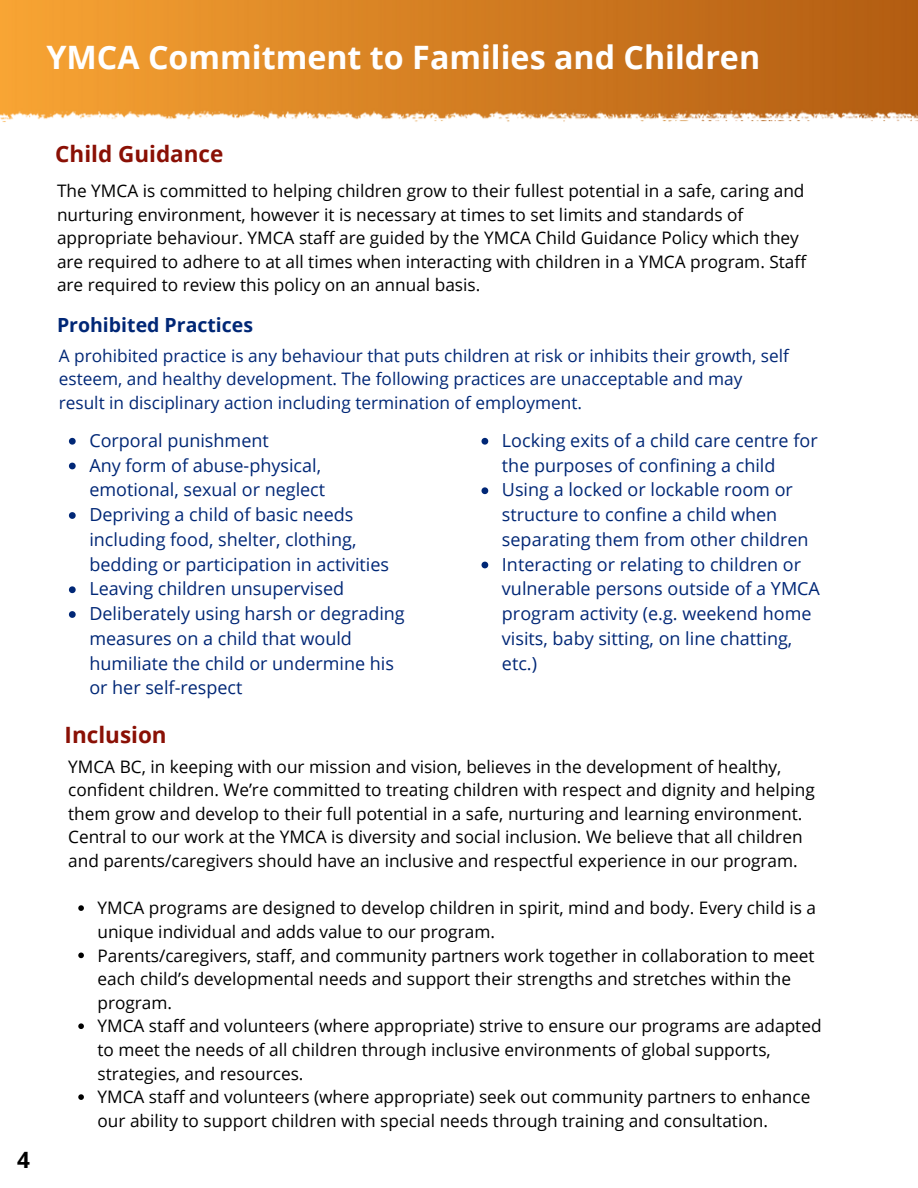
<style>
.page{position:relative;width:918px;height:1188px;background:#fff}
.page>*{position:absolute;margin:0;border:0;box-sizing:border-box;transform-origin:0 0}
.t1{font:700 32.25px "Open Sans";color:#fff}
.t2{font:700 22.5px "Open Sans";color:#8a1005}
.t3{font:700 22.5px "Open Sans";color:#000}
.t4{font:700 19.5px "Open Sans";color:#002776}
.t5{font:18px/24.8px "Open Sans";color:#002776}
.t6{font:17.25px/23.7px "Open Sans";color:#000}
.t7{font:17.25px/23.7px "Open Sans";color:#002776}
</style>
<div class="page">
<img style="left:0;top:0;width:918px;height:123px">
<svg style="left:69px;top:438px;width:7px;height:7px"></svg>
<svg style="left:69px;top:463px;width:7px;height:6px"></svg>
<svg style="left:69px;top:512px;width:7px;height:7px"></svg>
<svg style="left:69px;top:586px;width:7px;height:7px"></svg>
<svg style="left:69px;top:611px;width:7px;height:7px"></svg>
<svg style="left:482px;top:438px;width:6px;height:7px"></svg>
<svg style="left:482px;top:487px;width:6px;height:7px"></svg>
<svg style="left:482px;top:562px;width:6px;height:6px"></svg>
<svg style="left:78px;top:905px;width:6px;height:6px"></svg>
<svg style="left:78px;top:953px;width:6px;height:5px"></svg>
<svg style="left:78px;top:1023px;width:6px;height:6px"></svg>
<svg style="left:78px;top:1094px;width:6px;height:6px"></svg>
<p class="t1" style="left:46px;top:35px;width:715px">YMCA Commitment to Families and Children</p>
<p class="t3" style="left:17px;top:1144px;width:14px">4</p>
<p class="t2" style="left:55px;top:138px;width:170px">Child Guidance</p>
<p class="t6" style="left:57px;top:178px;width:751px">The YMCA is committed to helping children grow to their fullest potential in a safe, caring and nurturing environment, however it is necessary at times to set limits and standards of appropriate behaviour. YMCA staff are guided by the YMCA Child Guidance Policy which they are required to adhere to at all times when interacting with children in a YMCA program. Staff are required to review this policy on an annual basis.</p>
<p class="t4" style="left:57px;top:311px;width:198px">Prohibited Practices</p>
<p class="t7" style="left:59px;top:343px;width:732px">A prohibited practice is any behaviour that puts children at risk or inhibits their growth, self esteem, and healthy development. The following practices are unacceptable and may result in disciplinary action including termination of employment.</p>
<p class="t5" style="left:89px;top:428px;width:181px">Corporal punishment</p>
<p class="t5" style="left:89px;top:452px;width:237px">Any form of abuse-physical, emotional, sexual or neglect</p>
<p class="t5" style="left:89px;top:502px;width:301px">Depriving a child of basic needs including food, shelter, clothing, bedding or participation in activities</p>
<p class="t5" style="left:89px;top:576px;width:256px">Leaving children unsupervised</p>
<p class="t5" style="left:89px;top:601px;width:317px">Deliberately using harsh or degrading measures on a child that would humiliate the child or undermine his or her self-respect</p>
<p class="t5" style="left:502px;top:428px;width:317px">Locking exits of a child care centre for the purposes of confining a child</p>
<p class="t5" style="left:502px;top:477px;width:308px">Using a locked or lockable room or structure to confine a child when separating them from other children</p>
<p class="t5" style="left:502px;top:551px;width:320px">Interacting or relating to children or vulnerable persons outside of a YMCA program activity (e.g. weekend home visits, baby sitting, on line chatting, etc.)</p>
<p class="t2" style="left:65px;top:719px;width:104px">Inclusion</p>
<p class="t6" style="left:68px;top:754px;width:748px">YMCA BC, in keeping with our mission and vision, believes in the development of healthy, confident children. We’re committed to treating children with respect and dignity and helping them grow and develop to their full potential in a safe, nurturing and learning environment.<br>Central to our work at the YMCA is diversity and social inclusion. We believe that all children and parents/caregivers should have an inclusive and respectful experience in our program.</p>
<p class="t6" style="left:97px;top:896px;width:720px">YMCA programs are designed to develop children in spirit, mind and body. Every child is a unique individual and adds value to our program.</p>
<p class="t6" style="left:97px;top:943px;width:719px">Parents/caregivers, staff, and community partners work together in collaboration to meet each child’s developmental needs and support their strengths and stretches within the program.</p>
<p class="t6" style="left:97px;top:1014px;width:726px">YMCA staff and volunteers (where appropriate) strive to ensure our programs are adapted to meet the needs of all children through inclusive environments of global supports, strategies, and resources.</p>
<p class="t6" style="left:97px;top:1085px;width:714px">YMCA staff and volunteers (where appropriate) seek out community partners to enhance our ability to support children with special needs through training and consultation.</p>
</div>
